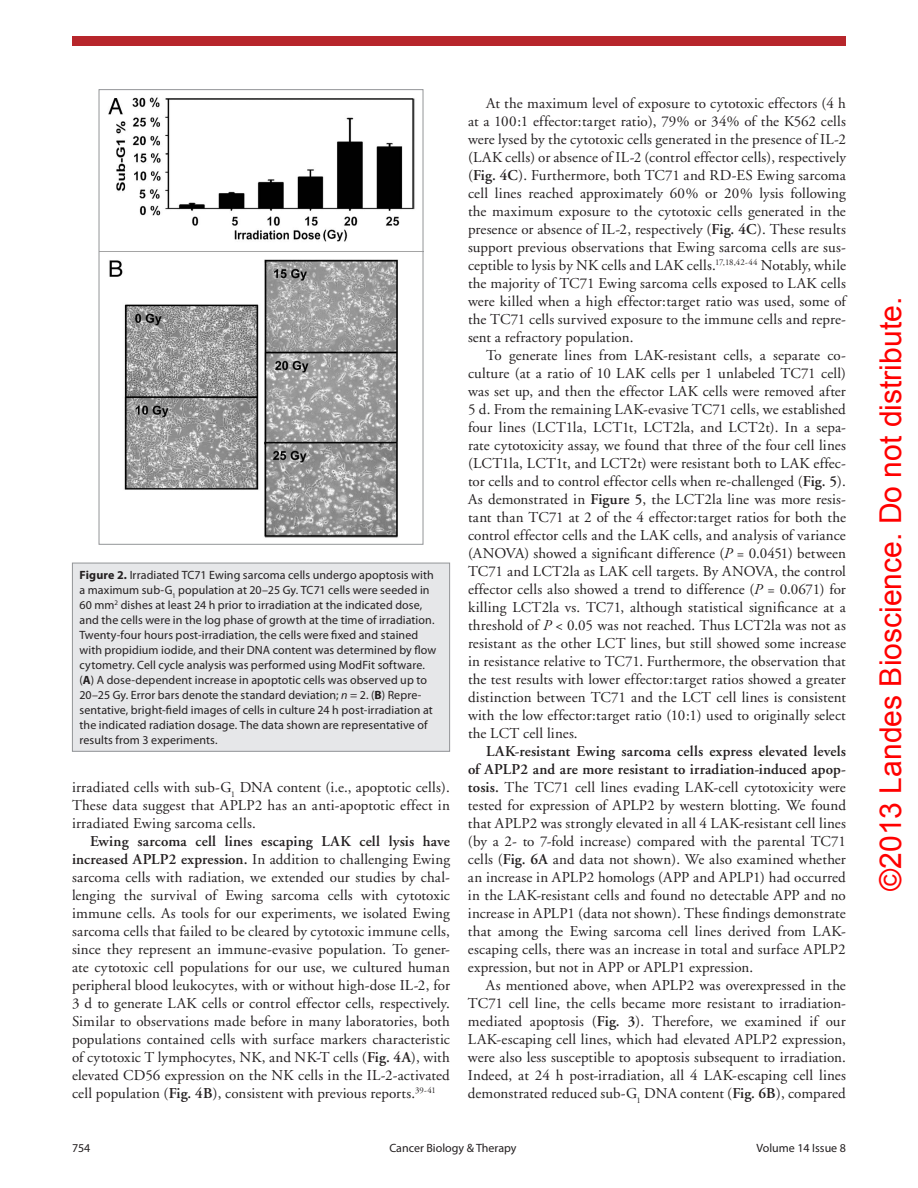
<style>
.page{position:relative;width:918px;height:1188px;background:#fff}
.page>*{position:absolute;margin:0;border:0;box-sizing:border-box;transform-origin:0 0}
.t1{font:30.15px "Arial";color:#f00}
.t2{font:15px/18px "Adobe Garamond";letter-spacing:.01em;color:#231f20;text-align:justify}
.t3{font:12px/15px "Myriad Pro";letter-spacing:.005em;color:#231f20}
.s1{font-weight:700}
.s2{font-style:italic}
.s3{font-weight:600}
</style>
<div class="page">
<div style="left:72px;top:36px;width:774px;height:10px;background:#b7262b"></div>
<div style="left:72px;top:563px;width:378px;height:188px;background:#e6e7e9"></div>
<div style="left:72px;top:563px;width:378px;height:189px;border:1px solid #939598"></div>
<img style="left:101px;top:97px;width:320px;height:441px">
<div style="left:99px;top:89px;width:324px;height:456px;border:1px solid #939598"></div>
<p class="t3" style="left:80px;top:567px;width:358px"><span class="s1">Figure 2.</span> Irradiated TC71 Ewing sarcoma cells undergo apoptosis with a maximum sub-G<sub>1</sub> population at 20–25 Gy. TC71 cells were seeded in 60 mm<sup>2</sup> dishes at least 24 h prior to irradiation at the indicated dose, and the cells were in the log phase of growth at the time of irradiation.<br>Twenty-four hours post-irradiation, the cells were fixed and stained with propidium iodide, and their DNA content was determined by flow cytometry. Cell cycle analysis was performed using ModFit software. (<span class="s1">A</span>) A dose-dependent increase in apoptotic cells was observed up to 20–25 Gy. Error bars denote the standard deviation; <span class="s2">n</span> = 2. (<span class="s1">B</span>) Repre&shy;sentative, bright-field images of cells in culture 24 h post-irradiation at the indicated radiation dosage. The data shown are representative of results from 3 experiments.</p>
<p class="t2" style="left:72px;top:779px;width:379px">irradiated cells with sub-G<sub>1</sub> DNA content (i.e., apoptotic cells).<br>These data suggest that APLP2 has an anti-apoptotic effect in irradiated Ewing sarcoma cells.</p>
<p class="t2" style="left:72px;top:833px;width:380px;text-indent:18px"><span class="s3">Ewing sarcoma cell lines escaping LAK cell lysis have increased APLP2 expression.</span> In addition to challenging Ewing sarcoma cells with radiation, we extended our studies by chal&shy;lenging the survival of Ewing sarcoma cells with cytotoxic immune cells. As tools for our experiments, we isolated Ewing sarcoma cells that failed to be cleared by cytotoxic immune cells, since they represent an immune-evasive population. To gener&shy;ate cytotoxic cell populations for our use, we cultured human peripheral blood leukocytes, with or without high-dose IL-2, for 3 d to generate LAK cells or control effector cells, respectively.<br>Similar to observations made before in many laboratories, both populations contained cells with surface markers characteristic of cytotoxic T lymphocytes, NK, and NK-T cells (<span class="s3">Fig. 4A</span>), with elevated CD56 expression on the NK cells in the IL-2-activated cell population (<span class="s3">Fig. 4B</span>), consistent with previous reports.<sup>39-41</sup></p>
<p class="t2" style="left:468px;top:95px;width:379px;text-indent:18px">At the maximum level of exposure to cytotoxic effectors (4 h at a 100:1 effector:target ratio), 79% or 34% of the K562 cells were lysed by the cytotoxic cells generated in the presence of IL-2 (LAK cells) or absence of IL-2 (control effector cells), respectively (<span class="s3">Fig. 4C</span>). Furthermore, both TC71 and RD-ES Ewing sarcoma cell lines reached approximately 60% or 20% lysis following the maximum exposure to the cytotoxic cells generated in the presence or absence of IL-2, respectively (<span class="s3">Fig. 4C</span>). These results support previous observations that Ewing sarcoma cells are sus&shy;ceptible to lysis by NK cells and LAK cells.<sup>17,18,42-44</sup> Notably, while the majority of TC71 Ewing sarcoma cells exposed to LAK cells were killed when a high effector:target ratio was used, some of the TC71 cells survived exposure to the immune cells and repre&shy;sent a refractory population.</p>
<p class="t2" style="left:468px;top:347px;width:379px;text-indent:18px">To generate lines from LAK-resistant cells, a separate co&shy;culture (at a ratio of 10 LAK cells per 1 unlabeled TC71 cell) was set up, and then the effector LAK cells were removed after 5 d. From the remaining LAK-evasive TC71 cells, we established four lines (LCT1la, LCT1t, LCT2la, and LCT2t). In a sepa&shy;rate cytotoxicity assay, we found that three of the four cell lines (LCT1la, LCT1t, and LCT2t) were resistant both to LAK effec&shy;tor cells and to control effector cells when re-challenged (<span class="s3">Fig. 5</span>).<br>As demonstrated in <span class="s3">Figure 5</span>, the LCT2la line was more resis&shy;tant than TC71 at 2 of the 4 effector:target ratios for both the control effector cells and the LAK cells, and analysis of variance (ANOVA) showed a significant difference (<span class="s2">P</span> = 0.0451) between TC71 and LCT2la as LAK cell targets. By ANOVA, the control effector cells also showed a trend to difference (<span class="s2">P</span> = 0.0671) for killing LCT2la vs. TC71, although statistical significance at a threshold of <span class="s2">P</span> &lt; 0.05 was not reached. Thus LCT2la was not as resistant as the other LCT lines, but still showed some increase in resistance relative to TC71. Furthermore, the observation that the test results with lower effector:target ratios showed a greater distinction between TC71 and the LCT cell lines is consistent with the low effector:target ratio (10:1) used to originally select the LCT cell lines.</p>
<p class="t2" style="left:468px;top:743px;width:379px;text-indent:18px"><span class="s3">LAK-resistant Ewing sarcoma cells express elevated levels of APLP2 and are more resistant to irradiation-induced apop&shy;tosis.</span> The TC71 cell lines evading LAK-cell cytotoxicity were tested for expression of APLP2 by western blotting. We found that APLP2 was strongly elevated in all 4 LAK-resistant cell lines (by a 2- to 7-fold increase) compared with the parental TC71 cells (<span class="s3">Fig. 6A</span> and data not shown). We also examined whether an increase in APLP2 homologs (APP and APLP1) had occurred in the LAK-resistant cells and found no detectable APP and no increase in APLP1 (data not shown). These findings demonstrate that among the Ewing sarcoma cell lines derived from LAK&shy;escaping cells, there was an increase in total and surface APLP2 expression, but not in APP or APLP1 expression.</p>
<p class="t2" style="left:468px;top:977px;width:380px;text-indent:18px">As mentioned above, when APLP2 was overexpressed in the TC71 cell line, the cells became more resistant to irradiation&shy;mediated apoptosis (<span class="s3">Fig. 3</span>). Therefore, we examined if our LAK-escaping cell lines, which had elevated APLP2 expression, were also less susceptible to apoptosis subsequent to irradiation.<br>Indeed, at 24 h post-irradiation, all 4 LAK-escaping cell lines demonstrated reduced sub-G<sub>1</sub> DNA content (<span class="s3">Fig. 6B</span>), compared</p>
<p class="t3" style="left:72px;top:1140px;width:20px">754</p>
<p class="t3" style="left:389px;top:1140px;width:129px">Cancer Biology &amp; Therapy</p>
<p class="t3" style="left:757px;top:1140px;width:91px">Volume 14 Issue 8</p>
<h1 class="t1" style="left:871px;top:891px;width:595px;rotate:-90deg">©2013 Landes Bioscience. Do not distribute.</h1>
</div>
